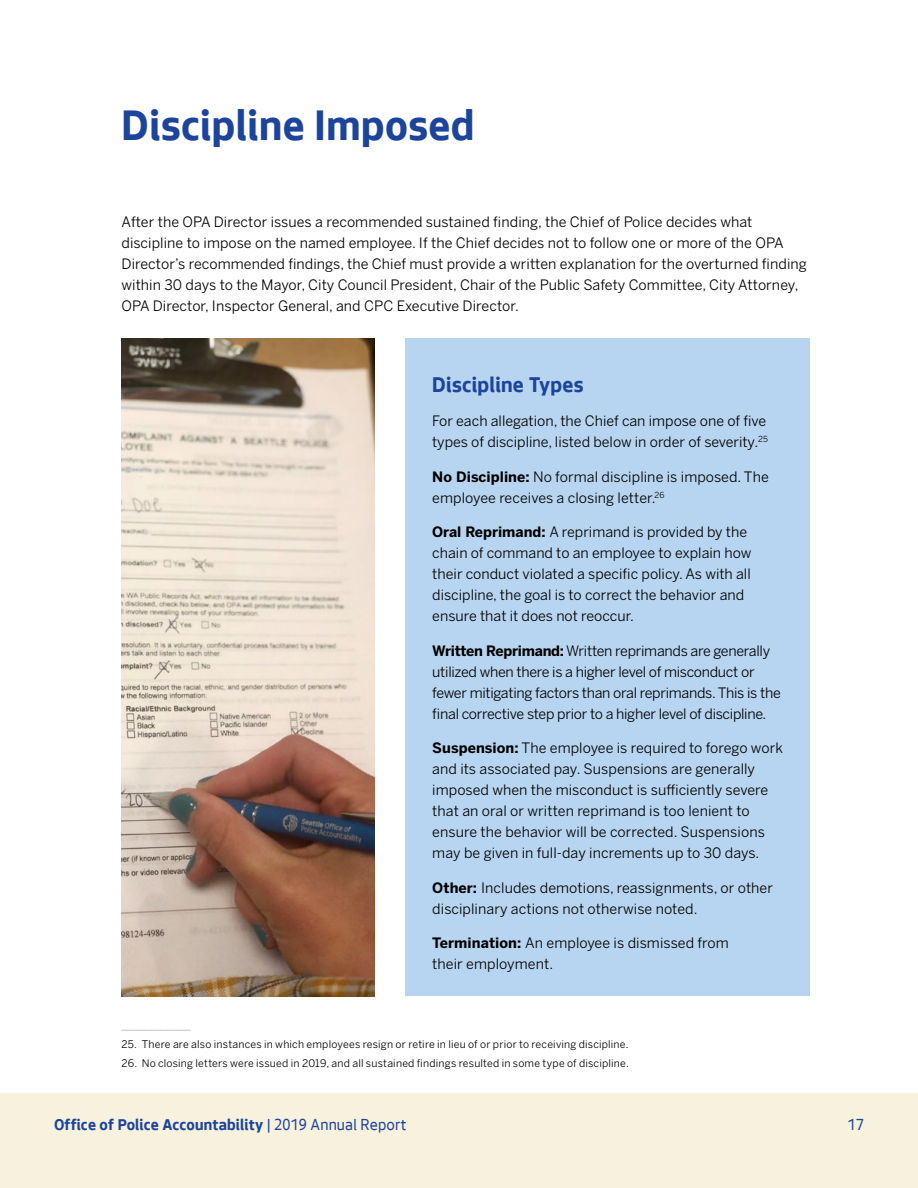
<style>
.page{position:relative;width:918px;height:1188px;background:#fff}
.page>*{position:absolute;margin:0;border:0;box-sizing:border-box;transform-origin:0 0}
.t1{font:700 45px "Seattle Text";letter-spacing:.01em;color:#1c449c}
.t2{font:700 22.5px "Seattle Text";letter-spacing:.01em;color:#1c449c}
.t3{font:700 16.5px "Seattle Text";letter-spacing:.01em;color:#1c449c}
.t4{font:16.5px "Seattle Text";color:#1c449c}
.t5{font:14.25px/21px "Benton Sans";letter-spacing:.005em;color:#000}
.t6{font:14.25px/21px "Benton Sans";letter-spacing:-.02em;color:#000}
.t7{font:12px "Benton Sans";color:#b1acad}
.t8{font:10.5px "Benton Sans";letter-spacing:.02em;color:#000101}
.s1{font-weight:700}
.s2{font-weight:400}
</style>
<div class="page">
<div style="left:0;top:1094px;width:918px;height:94px;background:#f8f1dd"></div>
<div style="left:405px;top:338px;width:405px;height:658px;background:#b7d5f0"></div>
<img style="left:122px;top:338px;width:252px;height:658px">
<h1 class="t1" style="left:122px;top:95px;width:354px">Discipline Imposed</h1>
<p class="t5" style="left:122px;top:212px;width:687px">After the OPA Director issues a recommended sustained finding, the Chief of Police decides what discipline to impose on the named employee. If the Chief decides not to follow one or more of the OPA Director’s recommended findings, the Chief must provide a written explanation for the overturned finding within 30 days to the Mayor, City Council President, Chair of the Public Safety Committee, City Attorney, OPA Director, Inspector General, and CPC Executive Director.</p>
<h2 class="t2" style="left:432px;top:369px;width:153px">Discipline Types</h2>
<p class="t5" style="left:432px;top:410px;width:337px">For each allegation, the Chief can impose one of five types of discipline, listed below in order of severity.<sup>25</sup></p>
<p class="t5" style="left:432px;top:466px;width:338px"><span class="s1">No Discipline:</span> No formal discipline is imposed. The employee receives a closing letter.<sup>26</sup></p>
<p class="t5" style="left:432px;top:521px;width:321px"><span class="s1">Oral Reprimand:</span> A reprimand is provided by the chain of command to an employee to explain how their conduct violated a specific policy. As with all discipline, the goal is to correct the behavior and ensure that it does not reoccur.</p>
<p class="t6" style="left:432px;top:640px;width:350px"><span class="s1">Written Reprimand:</span> Written reprimands are generally utilized when there is a higher level of misconduct or fewer mitigating factors than oral reprimands. This is the final corrective step prior to a higher level of discipline.</p>
<p class="t5" style="left:432px;top:737px;width:352px"><span class="s1">Suspension:</span> The employee is required to forego work and its associated pay. Suspensions are generally imposed when the misconduct is sufficiently severe that an oral or written reprimand is too lenient to ensure the behavior will be corrected. Suspensions may be given in full-day increments up to 30 days.</p>
<p class="t5" style="left:432px;top:877px;width:342px"><span class="s1">Other:</span> Includes demotions, reassignments, or other disciplinary actions not otherwise noted.</p>
<p class="t5" style="left:432px;top:932px;width:298px"><span class="s1">Termination:</span> An employee is dismissed from their employment.</p>
<p class="t7" style="left:122px;top:1017px;width:71px">____________</p>
<p class="t8" style="left:122px;top:1038px;width:509px">25. There are also instances in which employees resign or retire in lieu of or prior to receiving discipline.</p>
<p class="t8" style="left:122px;top:1056px;width:509px">26. No closing letters were issued in 2019, and all sustained findings resulted in some type of discipline.</p>
<p class="t3" style="left:54px;top:1113px;width:354px">Office of Police Accountability <span class="s2">| 2019 Annual Report</span></p>
<p class="t4" style="left:848px;top:1114px;width:18px">17</p>
</div>
